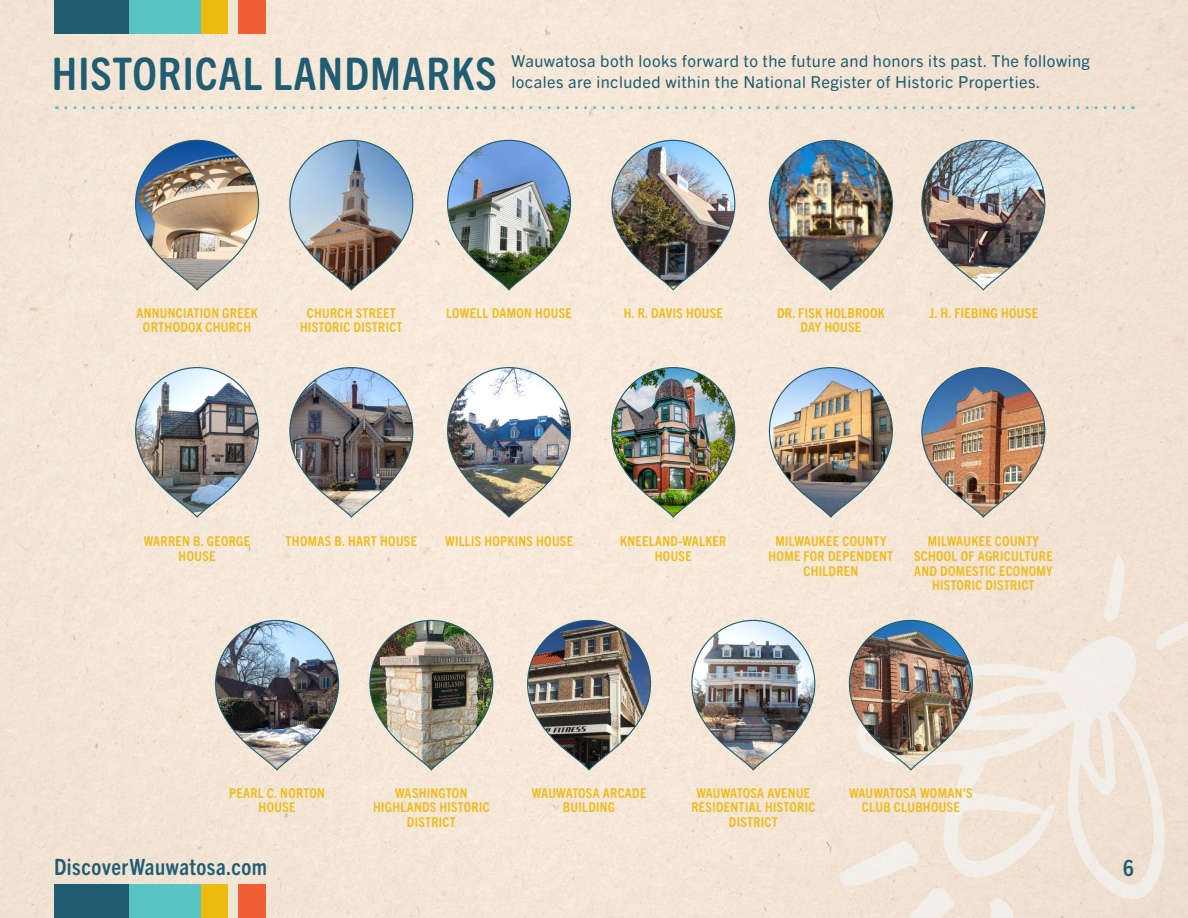
<style>
.page{position:relative;width:1188px;height:918px;background:#f4e6d6}
.page>*{position:absolute;margin:0;border:0;box-sizing:border-box;transform-origin:0 0}
.t1{font:700 condensed 45px "Trade Gothic Next SR Pro";letter-spacing:.025em;color:#205d72}
.t2{font:700 condensed 22.5px "Trade Gothic Next SR Pro";letter-spacing:.025em;color:#205d72}
.t3{font:16.5px/20.5px "Trade Gothic Next SR Pro";letter-spacing:.025em;color:#205d72}
.t4{font:700 condensed 13.65px/14.7px "Trade Gothic Next SR Pro";letter-spacing:.025em;color:#eebb1b;text-align:center}
</style>
<div class="page">
<svg style="left:56px;top:106px;width:1068px;height:3px;background:#cdddd1"></svg>
<img style="left:768px;top:139px;width:126px;height:152px">
<img style="left:921px;top:139px;width:125px;height:152px">
<img style="left:134px;top:366px;width:126px;height:153px">
<img style="left:289px;top:366px;width:125px;height:153px">
<img style="left:446px;top:366px;width:126px;height:153px">
<img style="left:134px;top:139px;width:126px;height:152px">
<img style="left:289px;top:139px;width:125px;height:152px">
<img style="left:446px;top:139px;width:126px;height:152px">
<img style="left:611px;top:139px;width:125px;height:152px">
<svg style="left:855px;top:634px;width:313px;height:266px;background:#f1e5d8"></svg>
<svg style="left:1155px;top:591px;width:33px;height:59px;background:#f0e3d6"></svg>
<svg style="left:1104px;top:555px;width:21px;height:68px"></svg>
<svg style="left:990px;top:898px;width:28px;height:20px"></svg>
<svg style="left:838px;top:841px;width:117px;height:77px;background:#f1e5d9"></svg>
<img style="left:369px;top:619px;width:125px;height:153px">
<img style="left:526px;top:619px;width:126px;height:153px">
<img style="left:691px;top:619px;width:125px;height:153px">
<img style="left:848px;top:619px;width:126px;height:153px">
<img style="left:611px;top:366px;width:125px;height:153px">
<img style="left:768px;top:366px;width:126px;height:153px">
<img style="left:921px;top:366px;width:125px;height:153px">
<img style="left:214px;top:619px;width:126px;height:153px">
<div style="left:201px;top:885px;width:27px;height:33px;background:#eebb10"></div>
<div style="left:228px;top:885px;width:11px;height:33px;background:#ede6d4"></div>
<div style="left:129px;top:885px;width:72px;height:33px;background:#58c4c5"></div>
<div style="left:54px;top:885px;width:75px;height:33px;background:#205d72"></div>
<div style="left:239px;top:885px;width:27px;height:33px;background:#f15e36"></div>
<div style="left:201px;top:0;width:27px;height:34px;background:#eebb10"></div>
<div style="left:228px;top:0;width:11px;height:34px;background:#ede6d4"></div>
<div style="left:129px;top:0;width:72px;height:34px;background:#58c4c5"></div>
<div style="left:54px;top:0;width:75px;height:34px;background:#205d72"></div>
<div style="left:239px;top:0;width:27px;height:34px;background:#f15e36"></div>
<p class="t1" style="left:52px;top:43px;width:446px">HISTORICAL LANDMARKS</p>
<p class="t3" style="left:512px;top:50px;width:580px">Wauwatosa both looks forward to the future and honors its past. The following locales are included within the National Register of Historic Properties.</p>
<p class="t4" style="left:136px;top:305px;width:123px">ANNUNCIATION GREEK<br>ORTHODOX CHURCH</p>
<p class="t4" style="left:300px;top:305px;width:104px">CHURCH STREET<br>HISTORIC DISTRICT</p>
<p class="t4" style="left:446px;top:305px;width:127px">LOWELL DAMON HOUSE</p>
<p class="t4" style="left:624px;top:305px;width:101px">H. R. DAVIS HOUSE</p>
<p class="t4" style="left:777px;top:305px;width:109px">DR. FISK HOLBROOK<br>DAY HOUSE</p>
<p class="t4" style="left:929px;top:305px;width:111px">J. H. FIEBING HOUSE</p>
<p class="t4" style="left:144px;top:533px;width:108px">WARREN B. GEORGE<br>HOUSE</p>
<p class="t4" style="left:286px;top:533px;width:133px">THOMAS B. HART HOUSE</p>
<p class="t4" style="left:445px;top:533px;width:129px">WILLIS HOPKINS HOUSE</p>
<p class="t4" style="left:620px;top:533px;width:108px">KNEELAND-WALKER<br>HOUSE</p>
<p class="t4" style="left:769px;top:533px;width:126px">MILWAUKEE COUNTY<br>HOME FOR DEPENDENT<br>CHILDREN</p>
<p class="t4" style="left:914px;top:533px;width:140px">MILWAUKEE COUNTY<br>SCHOOL OF AGRICULTURE<br>AND DOMESTIC ECONOMY<br>HISTORIC DISTRICT</p>
<p class="t4" style="left:229px;top:785px;width:97px">PEARL C. NORTON</p>
<p class="t4" style="left:259px;top:799px;width:38px">HOUSE</p>
<p class="t4" style="left:373px;top:785px;width:118px">WASHINGTON<br>HIGHLANDS HISTORIC<br>DISTRICT</p>
<p class="t4" style="left:532px;top:785px;width:116px">WAUWATOSA ARCADE<br>BUILDING</p>
<p class="t4" style="left:691px;top:785px;width:125px">WAUWATOSA AVENUE<br>RESIDENTIAL HISTORIC<br>DISTRICT</p>
<p class="t4" style="left:849px;top:785px;width:125px">WAUWATOSA WOMAN’S<br>CLUB CLUBHOUSE</p>
<p class="t2" style="left:54px;top:852px;width:215px">DiscoverWauwatosa.com</p>
<p class="t2" style="left:1123px;top:852px;width:12px">6</p>
</div>
